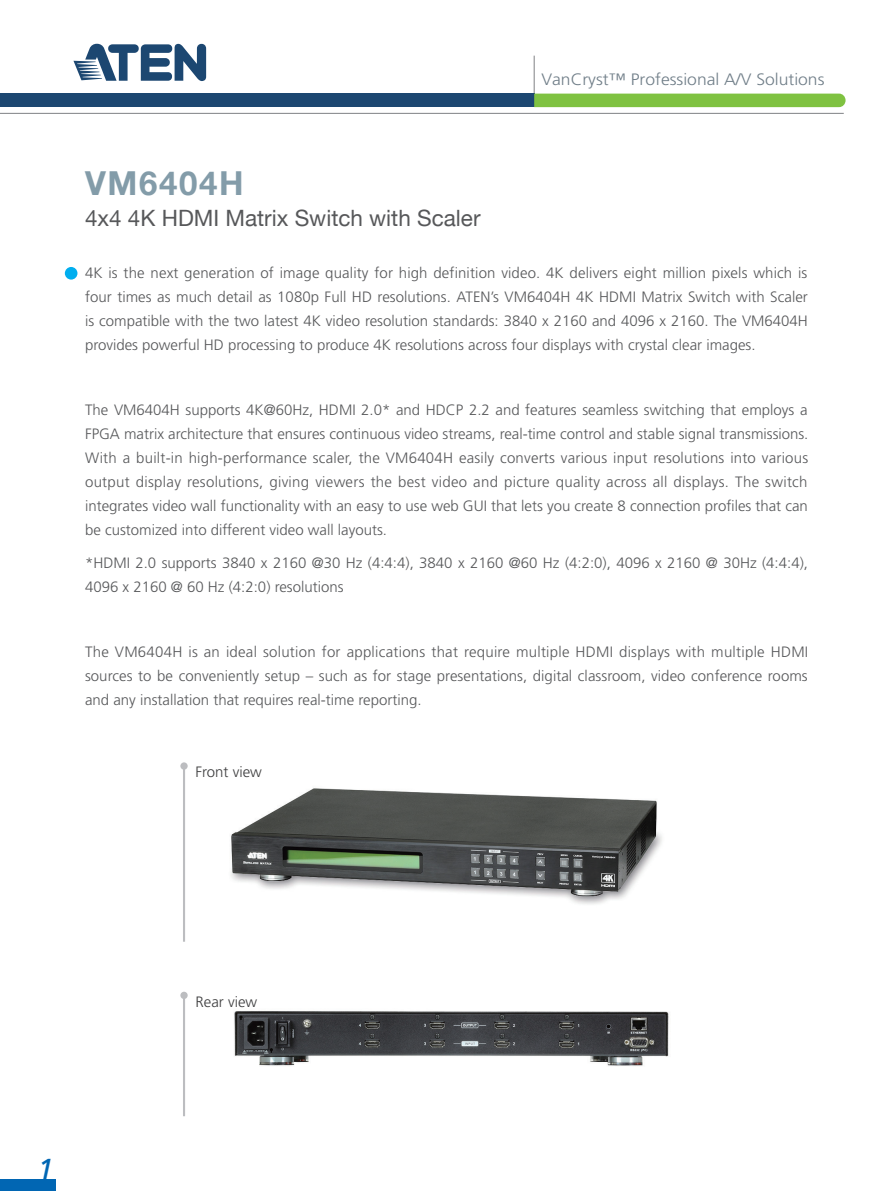
<style>
.page{position:relative;width:893px;height:1191px;background:#fff}
.page>*{position:absolute;margin:0;border:0;box-sizing:border-box;transform-origin:0 0}
.t1{font:700 33px "Helvetica Neue";letter-spacing:.05em;color:#839ca9}
.t2{font:italic 30.3px "Frutiger";color:#0166b3}
.t3{font:22.5px "Helvetica Neue";color:#57585a}
.t4{font:300 16.5px "Frutiger";color:#707e88;scale:1.06 1}
.t5{font:300 15px/24px "Frutiger";color:#57585a;text-align:justify}
.t6{font:300 15px "Frutiger";color:#3e3e3f}
</style>
<div class="page">
<hr style="left:534px;top:56px;width:1px;height:38px;background:#808285">
<div style="left:0;top:94px;width:534px;height:13px;background:#1c4771"></div>
<hr style="left:0;top:113px;width:844px;height:1px;background:#808285">
<div style="left:534px;top:94px;width:311px;height:13px;background:#7fc241"></div>
<svg style="left:73px;top:43px;width:133px;height:38px"></svg>
<div style="left:0;top:1179px;width:55px;height:12px;background:#0166b3"></div>
<img style="left:231px;top:788px;width:431px;height:116px">
<img style="left:234px;top:1011px;width:435px;height:55px">
<div style="left:65px;top:267px;width:12px;height:12px;background:#00aeef;border-radius:50%"></div>
<div style="left:180px;top:762px;width:8px;height:7px;background:#bcbdc0;border-radius:50%"></div>
<hr style="left:183px;top:766px;width:2px;height:175px;background:#bcbdc0">
<div style="left:180px;top:991px;width:8px;height:8px;background:#bcbdc0;border-radius:50%"></div>
<hr style="left:183px;top:996px;width:2px;height:120px;background:#bcbdc0">
<h1 class="t1" style="left:85px;top:163px;width:160px">VM6404H</h1>
<h3 class="t3" style="left:85px;top:204px;width:397px">4x4 4K HDMI Matrix Switch with Scaler</h3>
<p class="t4" style="left:541px;top:70px;width:268px">VanCryst™ Professional A/V Solutions</p>
<p class="t5" style="left:85px;top:261px;width:724px">4K is the next generation of image quality for high definition video. 4K delivers eight million pixels which is four times as much detail as 1080p Full HD resolutions. ATEN’s VM6404H 4K HDMI Matrix Switch with Scaler is compatible with the two latest 4K video resolution standards: 3840 x 2160 and 4096 x 2160. The VM6404H provides powerful HD processing to produce 4K resolutions across four displays with crystal clear images.</p>
<p class="t5" style="left:85px;top:398px;width:725px">The VM6404H supports 4K@60Hz, HDMI 2.0* and HDCP 2.2 and features seamless switching that employs a FPGA matrix architecture that ensures continuous video streams, real-time control and stable signal transmissions.<br>With a built-in high-performance scaler, the VM6404H easily converts various input resolutions into various output display resolutions, giving viewers the best video and picture quality across all displays. The switch integrates video wall functionality with an easy to use web GUI that lets you create 8 connection profiles that can be customized into different video wall layouts.</p>
<p class="t5" style="left:85px;top:550px;width:724px">*HDMI 2.0 supports 3840 x 2160 @30 Hz (4:4:4), 3840 x 2160 @60 Hz (4:2:0), 4096 x 2160 @ 30Hz (4:4:4),<br>4096 x 2160 @ 60 Hz (4:2:0) resolutions</p>
<p class="t5" style="left:85px;top:639px;width:725px">The VM6404H is an ideal solution for applications that require multiple HDMI displays with multiple HDMI sources to be conveniently setup – such as for stage presentations, digital classroom, video conference rooms and any installation that requires real-time reporting.</p>
<p class="t6" style="left:196px;top:763px;width:68px">Front view</p>
<h2 class="t2" style="left:38px;top:1152px;width:18px">1</h2>
<p class="t6" style="left:196px;top:992px;width:63px">Rear view</p>
</div>
